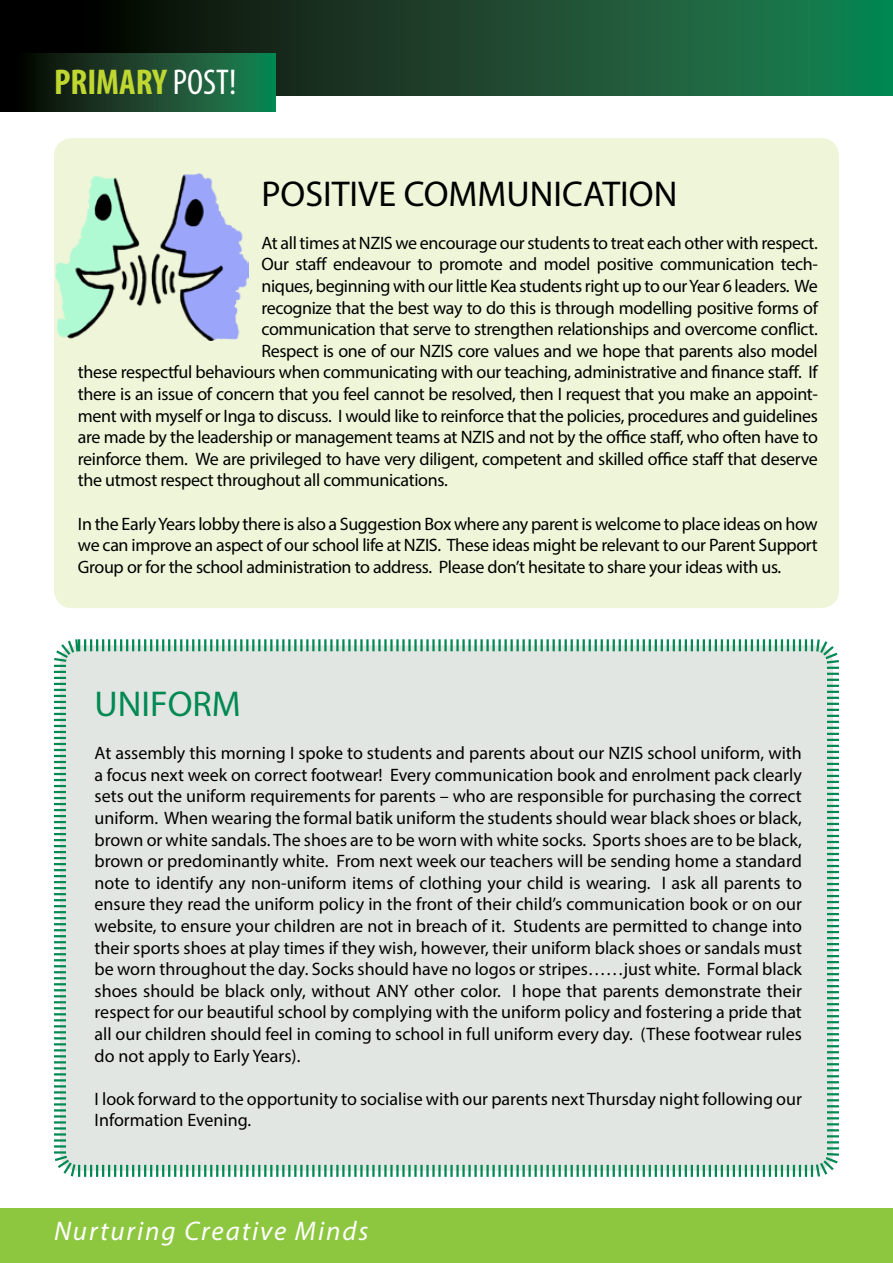
<style>
.page{position:relative;width:893px;height:1263px;background:#fff}
.page>*{position:absolute;margin:0;border:0;box-sizing:border-box;transform-origin:0 0}
.t1{font:36px "Myriad Pro";color:#000}
.t2{font:700 condensed 36px "Myriad Pro";color:#bfd730}
.t3{font:36px "Myriad Pro";color:#008953}
.t4{font:italic 27px "Myriad Pro";letter-spacing:.07em;color:#fff}
.t5{font:18px/21.6px "Myriad Pro";letter-spacing:-.02em;color:#000;text-align:justify}
.t6{font:18px/21.6px "Myriad Pro";color:#000}
.s1{font-weight:400;color:#fff}
</style>
<div class="page">
<div style="left:0;top:1208px;width:893px;height:55px;background:#8dc63f"></div>
<svg style="left:0;top:0;width:893px;height:96px;background:#17482e"></svg>
<svg style="left:0;top:53px;width:275px;height:58px;background:#16422a"></svg>
<div style="left:54px;top:138px;width:785px;height:470px;background:#eff5d8;border-radius:18px"></div>
<div style="left:54px;top:639px;width:785px;height:538px;background:#e2e6e2"></div>
<img style="left:55px;top:173px;width:194px;height:167px">
<h1 class="t2" style="left:54px;top:60px;width:184px">PRIMARY <span class="s1">POST!</span></h1>
<h1 class="t1" style="left:261px;top:171px;width:412px">POSITIVE COMMUNI CATION</h1>
<p class="t5" style="left:261px;top:232px;width:558px">At all times at NZIS we encourage our students to treat each other with respect.</p>
<p class="t5" style="left:261px;top:253px;width:558px">Our staff endeavour to promote and model positive communication tech-</p>
<p class="t5" style="left:261px;top:275px;width:558px">niques, beginning with our little Kea students right up to our Year 6 leaders. We</p>
<p class="t5" style="left:261px;top:296px;width:558px">recognize that the best way to do this is through modelling positive forms of</p>
<p class="t5" style="left:261px;top:318px;width:558px">communication that serve to strengthen relationships and overcome conflict.</p>
<p class="t5" style="left:261px;top:340px;width:558px">Respect is one of our NZIS core values and we hope that parents also model</p>
<p class="t5" style="left:78px;top:361px;width:741px">these respectful behaviours when communicating with our teaching, administrative and finance staff. If</p>
<p class="t5" style="left:78px;top:383px;width:741px">there is an issue of concern that you feel cannot be resolved, then I request that you make an appoint-</p>
<p class="t5" style="left:78px;top:404px;width:741px">ment with myself or I nga to discuss. I would like to reinforce that the policies, procedures and guidelines</p>
<p class="t5" style="left:78px;top:426px;width:741px">are made by the leadership or management teams at NZIS and not by the office staff, who often have to</p>
<p class="t5" style="left:78px;top:448px;width:741px">reinforce them. We are privileged to have very diligent, competent and skilled office staff that deserve</p>
<p class="t5" style="left:78px;top:469px;width:371px">the utmost respect throughout all communications.</p>
<p class="t5" style="left:78px;top:512px;width:741px">I n the Early Years lobby there is also a Suggestion Box where any parent is welcome to place ideas on how we can improve an aspect of our school life at NZIS. These ideas might be relevant to our Parent Support Group or for the school administration to address. Please don’t hesitate to share your ideas with us.</p>
<h1 class="t3" style="left:95px;top:682px;width:148px">UNI FORM</h1>
<p class="t5" style="left:95px;top:742px;width:709px">At assembly this morning I spoke to students and parents about our NZIS school uniform, with a focus next week on correct footwear! Every communication book and enrolment pack clearly sets out the uniform requirements for parents – who are responsible for purchasing the correct uniform. When wearing the formal batik uniform the students should wear black shoes or black, brown or white sandals. The shoes are to be worn with white socks. Sports shoes are to be black, brown or predominantly white. From next week our teachers will be sending home a standard note to identify any non-uniform items of clothing your child is wearing. I ask all parents to ensure they read the uniform policy in the front of their child’s communication book or on our website, to ensure your children are not in breach of it. Students are permitted to change into their sports shoes at play times if they wish, however, their uniform black shoes or sandals must be worn throughout the day. Socks should have no logos or stripes……just white. Formal black shoes should be black only, without ANY</p>
<p class="t5" style="left:95px;top:980px;width:709px;text-indent:319px">other color. I hope that parents demonstrate their respect for our beautiful school by complying with the uniform policy and fostering a pride that all our children should feel in coming to school in full uniform every day. (These footwear rules do not apply to Early Years).</p>
<p class="t6" style="left:95px;top:1088px;width:709px">I look forward to the opportunity to socialise with our parents next Thursday night following our<br>I nformation Evening.</p>
<h2 class="t4" style="left:54px;top:1214px;width:316px">Nurturing Creative Minds</h2>
</div>
